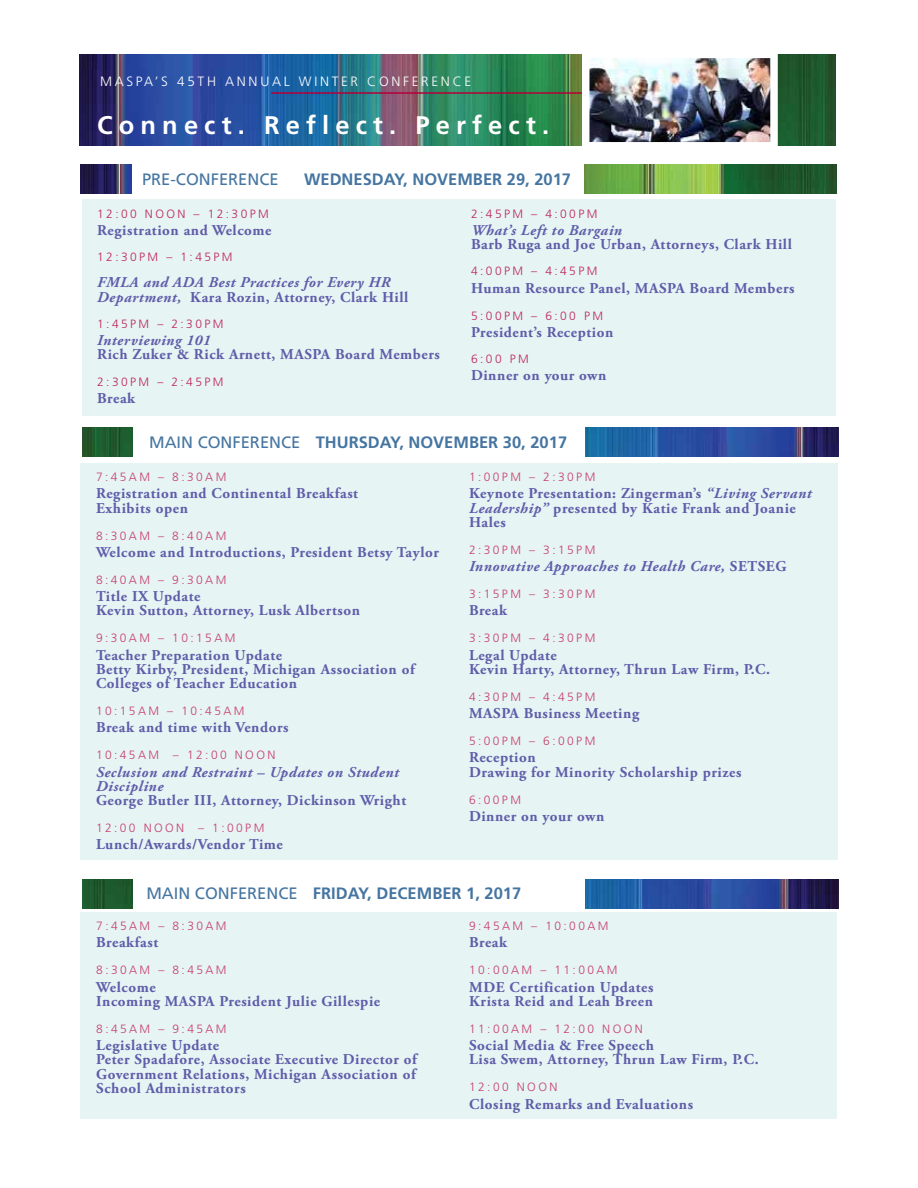
<style>
.page{position:relative;width:918px;height:1188px;background:#fff}
.page>*{position:absolute;margin:0;border:0;box-sizing:border-box;transform-origin:0 0}
.t1{font:700 25.5px "Frutiger";letter-spacing:.24em;color:#fff}
.t2{font:700 16.5px "Frutiger";color:#4575a1}
.t3{font:16.5px "Frutiger";color:#4575a1}
.t4{font:700 15px/14.2px "Adobe Garamond Pro";letter-spacing:.04em;color:#5f5ca9}
.t5{font:italic 700 15px/14.2px "Adobe Garamond Pro";letter-spacing:.04em;color:#5f5ca9}
.t6{font:300 13.5px "Frutiger";letter-spacing:.2em;color:#fff}
.t7{font:300 12px "Frutiger";letter-spacing:.2em;color:#c6406a}
.t8{font:300 12px "Frutiger";letter-spacing:.2em;color:#be2656}
.s1{font-style:normal}
.s2{font-weight:400}
.s3{font-style:italic}
</style>
<div class="page">
<img style="left:82px;top:879px;width:756px;height:29px">
<div style="left:133px;top:874px;width:452px;height:36px;background:#fff"></div>
<img style="left:82px;top:427px;width:756px;height:29px">
<div style="left:133px;top:424px;width:452px;height:36px;background:#fff"></div>
<img style="left:81px;top:165px;width:756px;height:29px">
<div style="left:82px;top:199px;width:754px;height:217px;background:#e6f4f4"></div>
<div style="left:132px;top:159px;width:452px;height:36px;background:#fff"></div>
<img style="left:80px;top:54px;width:756px;height:92px">
<div style="left:81px;top:463px;width:757px;height:397px;background:#e6f4f4"></div>
<div style="left:81px;top:913px;width:756px;height:206px;background:#e6f4f4"></div>
<hr style="left:271px;top:92px;width:369px;height:2px;background:#b30038">
<img style="left:591px;top:60px;width:178px;height:81px">
<div style="left:582px;top:51px;width:196px;height:99px;border:8px solid #fff"></div>
<p class="t6" style="left:100px;top:73px;width:373px">MASPA’S 45TH ANNUAL WINTER CONFERENCE</p>
<h1 class="t1" style="left:97px;top:110px;width:453px">Connect. Reflect. Perfect.</h1>
<p class="t3" style="left:142px;top:169px;width:138px">PRE-CONFERENCE</p>
<p class="t2" style="left:304px;top:169px;width:269px">WEDNESDAY, NOVEMBER 29, 2017</p>
<p class="t8" style="left:97px;top:207px;width:173px">12:00 NOON – 12:30PM</p>
<p class="t4" style="left:97px;top:223px;width:176px">Registration and Welcome</p>
<p class="t8" style="left:97px;top:250px;width:137px">12:30PM – 1:45PM</p>
<p class="t5" style="left:97px;top:276px;width:313px">FMLA and ADA Best Practices for Every HR<br>Department, <span class="s1">Kara Rozin, Attorney, Clark Hill</span></p>
<p class="t8" style="left:97px;top:317px;width:128px">1:45PM – 2:30PM</p>
<p class="t5" style="left:97px;top:333px;width:115px">Interviewing 101</p>
<p class="t4" style="left:97px;top:348px;width:344px">Rich Zuker &amp; Rick Arnett, MASPA Board Members</p>
<p class="t8" style="left:97px;top:375px;width:128px">2:30PM – 2:45PM</p>
<p class="t4" style="left:97px;top:391px;width:40px">Break</p>
<p class="t8" style="left:471px;top:207px;width:128px">2:45PM – 4:00PM</p>
<p class="t5" style="left:471px;top:223px;width:152px">What’s Left to Bargain</p>
<p class="t4" style="left:471px;top:237px;width:322px">Barb Ruga and Joe Urban, Attorneys, Clark Hill</p>
<p class="t8" style="left:471px;top:264px;width:128px">4:00PM – 4:45PM</p>
<p class="t4" style="left:471px;top:281px;width:325px">Human Resource Panel, MASPA Board Members</p>
<p class="t8" style="left:471px;top:309px;width:134px">5:00PM – 6:00 PM</p>
<p class="t4" style="left:471px;top:325px;width:144px">President’s Reception</p>
<p class="t8" style="left:471px;top:352px;width:59px">6:00 PM</p>
<p class="t4" style="left:471px;top:369px;width:137px">Dinner on your own</p>
<p class="t2" style="left:149px;top:433px;width:420px"><span class="s2">MAIN CONFERENCE</span> THURSDAY, NOVEMBER 30, 2017</p>
<p class="t7" style="left:96px;top:470px;width:132px">7:45AM – 8:30AM</p>
<p class="t4" style="left:96px;top:487px;width:264px">Registration and Continental Breakfast<br>Exhibits open</p>
<p class="t7" style="left:96px;top:529px;width:132px">8:30AM – 8:40AM</p>
<p class="t4" style="left:96px;top:545px;width:345px">Welcome and Introductions, President Betsy Taylor</p>
<p class="t7" style="left:96px;top:573px;width:132px">8:40AM – 9:30AM</p>
<p class="t4" style="left:96px;top:589px;width:266px">Title IX Update<br>Kevin Sutton, Attorney, Lusk Albertson</p>
<p class="t7" style="left:96px;top:631px;width:141px">9:30AM – 10:15AM</p>
<p class="t4" style="left:96px;top:648px;width:320px">Teacher Preparation Update<br>Betty Kirby, President, Michigan Association of<br>Colleges of Teacher Education</p>
<p class="t7" style="left:96px;top:704px;width:150px">10:15AM – 10:45AM</p>
<p class="t4" style="left:96px;top:721px;width:194px">Break and time with Vendors</p>
<p class="t7" style="left:96px;top:748px;width:181px">10:45AM – 12:00 NOON</p>
<p class="t5" style="left:96px;top:765px;width:304px">Seclusion and Restraint – Updates on Student<br>Discipline</p>
<p class="t4" style="left:96px;top:793px;width:312px">George Butler III, Attorney, Dickinson Wright</p>
<p class="t7" style="left:96px;top:821px;width:170px">12:00 NOON – 1:00PM</p>
<p class="t4" style="left:96px;top:838px;width:188px">Lunch/Awards/Vendor Time</p>
<p class="t7" style="left:469px;top:470px;width:128px">1:00PM – 2:30PM</p>
<p class="t4" style="left:469px;top:487px;width:344px">Keynote Presentation: Zingerman’s <span class="s3">“Living Servant<br>Leadership”</span> presented by Katie Frank and Joanie<br>Hales</p>
<p class="t7" style="left:469px;top:543px;width:128px">2:30PM – 3:15PM</p>
<p class="t5" style="left:469px;top:559px;width:319px">Innovative Approaches to Health Care, <span class="s1">SETSEG</span></p>
<p class="t7" style="left:469px;top:587px;width:128px">3:15PM – 3:30PM</p>
<p class="t4" style="left:469px;top:604px;width:40px">Break</p>
<p class="t7" style="left:469px;top:631px;width:128px">3:30PM – 4:30PM</p>
<p class="t4" style="left:469px;top:648px;width:303px">Legal Update<br>Kevin Harty, Attorney, Thrun Law Firm, P.C.</p>
<p class="t7" style="left:469px;top:690px;width:128px">4:30PM – 4:45PM</p>
<p class="t4" style="left:469px;top:706px;width:172px">MASPA Business Meeting</p>
<p class="t7" style="left:469px;top:734px;width:128px">5:00PM – 6:00PM</p>
<p class="t4" style="left:469px;top:751px;width:274px">Reception<br>Drawing for Minority Scholarship prizes</p>
<p class="t7" style="left:469px;top:793px;width:54px">6:00PM</p>
<p class="t4" style="left:469px;top:809px;width:137px">Dinner on your own</p>
<p class="t2" style="left:146px;top:883px;width:376px"><span class="s2">MAIN CONFERENCE</span> FRIDAY, DECEMBER 1, 2017</p>
<p class="t7" style="left:96px;top:919px;width:132px">7:45AM – 8:30AM</p>
<p class="t4" style="left:96px;top:936px;width:63px">Breakfast</p>
<p class="t7" style="left:96px;top:963px;width:132px">8:30AM – 8:45AM</p>
<p class="t4" style="left:96px;top:980px;width:285px">Welcome<br>Incoming MASPA President Julie Gillespie</p>
<p class="t7" style="left:96px;top:1022px;width:132px">8:45AM – 9:45AM</p>
<p class="t4" style="left:96px;top:1039px;width:322px">Legislative Update<br>Peter Spadafore, Associate Executive Director of Government Relations, Michigan Association of School Administrators</p>
<p class="t7" style="left:469px;top:919px;width:141px">9:45AM – 10:00AM</p>
<p class="t4" style="left:469px;top:936px;width:40px">Break</p>
<p class="t7" style="left:469px;top:963px;width:150px">10:00AM – 11:00AM</p>
<p class="t4" style="left:469px;top:980px;width:186px">MDE Certification Updates<br>Krista Reid and Leah Breen</p>
<p class="t7" style="left:469px;top:1022px;width:175px">11:00AM – 12:00 NOON</p>
<p class="t4" style="left:469px;top:1039px;width:291px">Social Media &amp; Free Speech<br>Lisa Swem, Attorney, Thrun Law Firm, P.C.</p>
<p class="t7" style="left:469px;top:1080px;width:90px">12:00 NOON</p>
<p class="t4" style="left:469px;top:1097px;width:226px">Closing Remarks and Evaluations</p>
</div>
